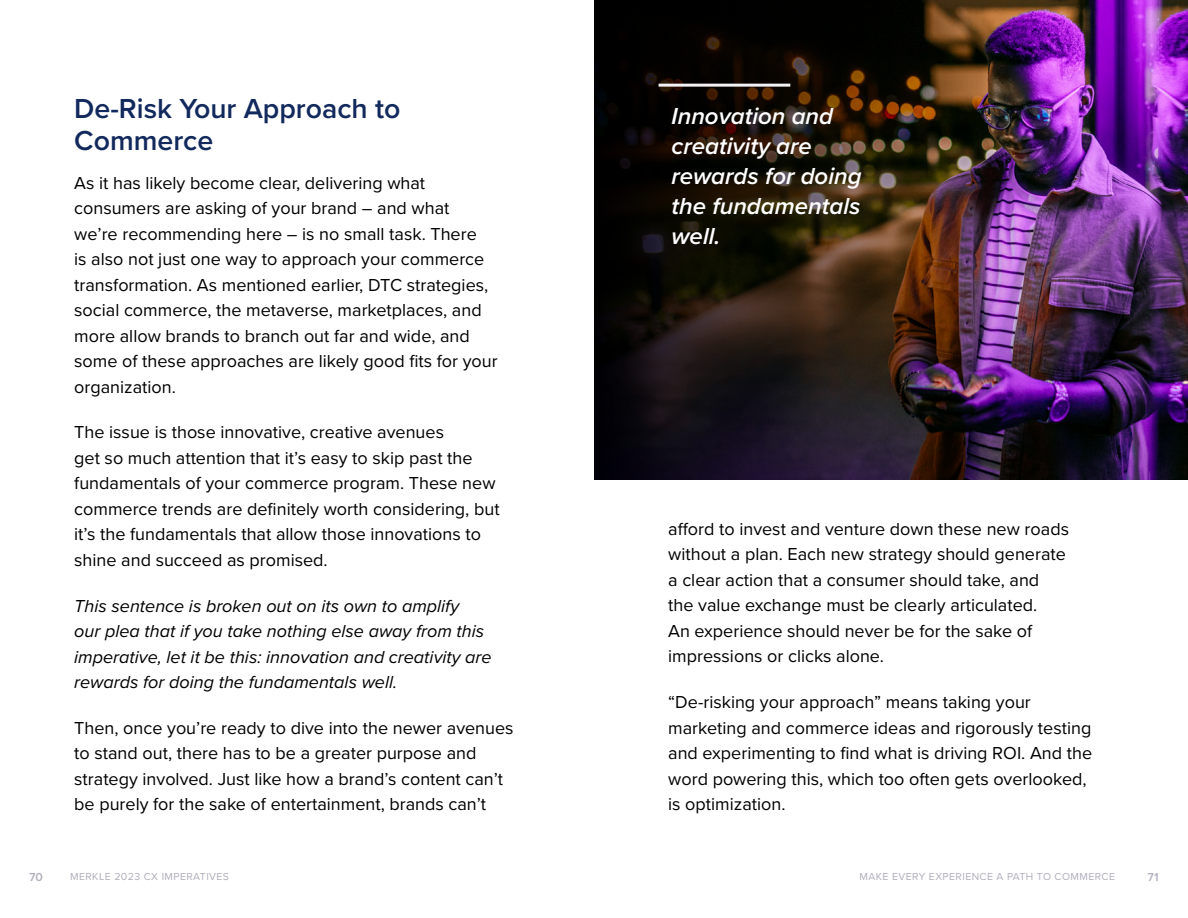
<style>
.page{position:relative;width:1188px;height:918px;background:#fff}
.page>*{position:absolute;margin:0;border:0;box-sizing:border-box;transform-origin:0 0}
.t1{font:600 28.5px/31.5px "Proxima Nova";color:#12295d}
.t2{font:italic 600 24px/30px "Proxima Nova";color:#fff}
.t3{font:18px/25.5px "Proxima Nova";color:#000}
.t4{font:italic 18px/25.5px "Proxima Nova";color:#000}
.t5{font:600 12px "Proxima Nova";color:#afaebc}
.t6{font:10.5px "Proxima Nova";letter-spacing:.04em;color:#afaebc}
</style>
<div class="page">
<img style="left:1040px;top:0;width:148px;height:480px">
<img style="left:594px;top:0;width:446px;height:480px">
<hr style="left:659px;top:84px;width:131px;height:3px;background:#f2f2f4">
<h1 class="t1" style="left:74px;top:92px;width:328px">De-Risk Your Approach to<br>Commerce</h1>
<p class="t3" style="left:74px;top:169px;width:425px">As it has likely become clear, delivering what consumers are asking of your brand – and what<br>we’re recommending here – is no small task. There<br>is also not just one way to approach your commerce transformation. As mentioned earlier, DTC strategies, social commerce, the metaverse, marketplaces, and more allow brands to branch out far and wide, and some of these approaches are likely good fits for your organization.</p>
<p class="t3" style="left:74px;top:419px;width:427px">The issue is those innovative, creative avenues<br>get so much attention that it’s easy to skip past the fundamentals of your commerce program. These new commerce trends are definitely worth considering, but it’s the fundamentals that allow those innovations to shine and succeed as promised.</p>
<p class="t4" style="left:74px;top:592px;width:419px">This sentence is broken out on its own to amplify<br>our plea that if you take nothing else away from this imperative, let it be this: innovation and creativity are rewards for doing the fundamentals well.</p>
<p class="t3" style="left:74px;top:714px;width:441px">Then, once you’re ready to dive into the newer avenues to stand out, there has to be a greater purpose and strategy involved. Just like how a brand’s content can’t be purely for the sake of entertainment, brands can’t</p>
<h2 class="t2" style="left:672px;top:100px;width:192px">Innovation and creativity are rewards for doing the fundamentals well.</h2>
<p class="t3" style="left:668px;top:515px;width:402px">afford to invest and venture down these new roads without a plan. Each new strategy should generate a clear action that a consumer should take, and the value exchange must be clearly articulated.<br>An experience should never be for the sake of impressions or clicks alone.</p>
<p class="t3" style="left:668px;top:689px;width:425px">“De-risking your approach” means taking your marketing and commerce ideas and rigorously testing and experimenting to find what is driving ROI. And the word powering this, which too often gets overlooked, is optimization.</p>
<p class="t5" style="left:29px;top:868px;width:15px">70</p>
<p class="t6" style="left:70px;top:869px;width:160px">MERKLE 2023 CX IMPERATIVES</p>
<p class="t6" style="left:860px;top:869px;width:257px">MAKE EVERY EXPERIENCE A PATH TO COMMERCE</p>
<p class="t5" style="left:1148px;top:868px;width:12px">71</p>
</div>
